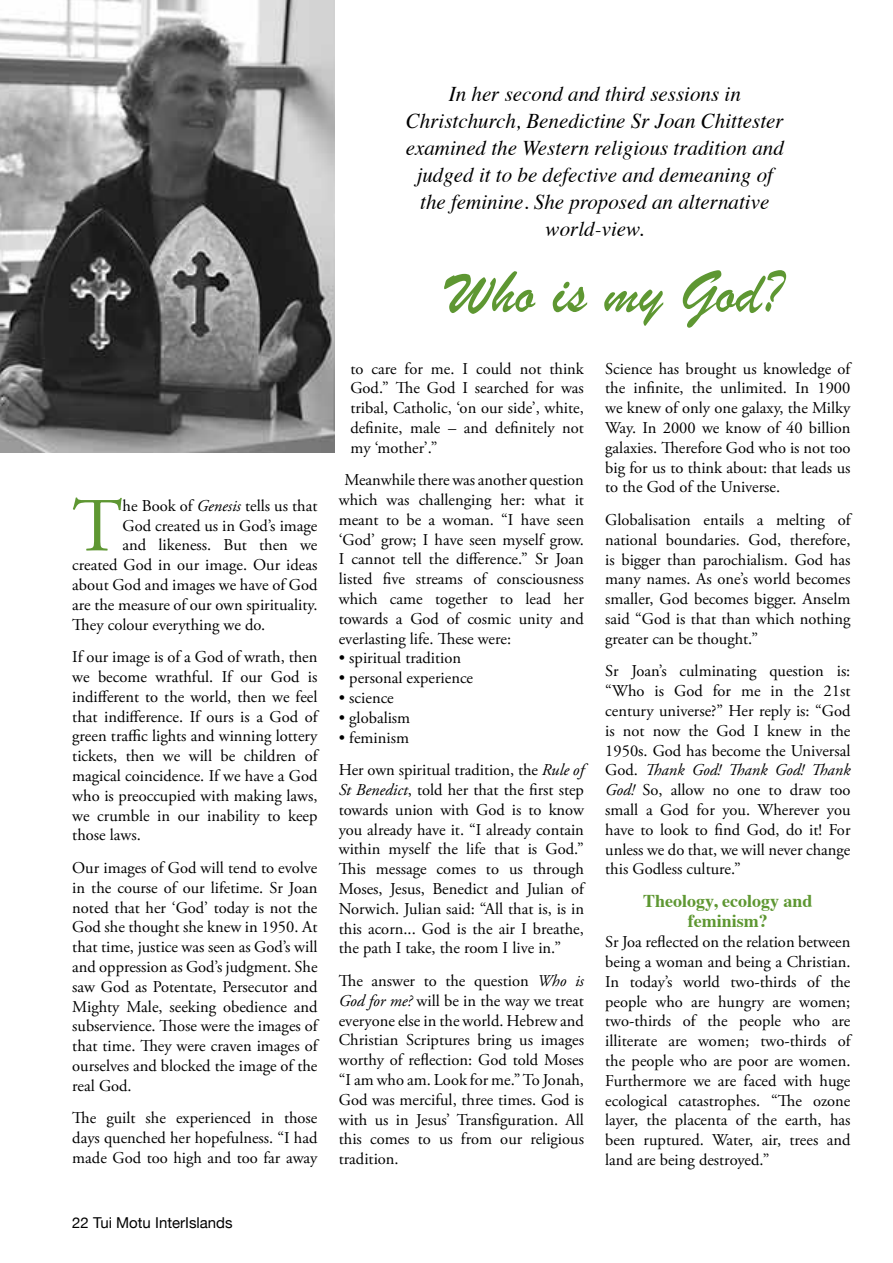
<style>
.page{position:relative;width:893px;height:1263px;background:#fff}
.page>*{position:absolute;margin:0;border:0;box-sizing:border-box;transform-origin:0 0}
.t1{font:76.2px "Adobe Garamond Pro";color:#5e9732}
.t2{font:63px "Brush Script";color:#5e9732}
.t3{font:italic 21px/27px "Times";color:#000;text-align:center}
.t4{font:700 18px/20.1px "Times";color:#5e9732;text-align:center}
.t5{font:16.5px/19.8px "Adobe Garamond Pro";color:#000;text-align:justify}
.t6{font:15px "Helvetica Neue";color:#000}
.s1{font-style:italic}
</style>
<div class="page">
<img style="left:0;top:0;width:335px;height:452px">
<h1 class="t1" style="left:72px;top:480px;width:52px">T</h1>
<p class="t5" style="left:123px;top:496px;width:196px">he Book of <span class="s1">Genesis</span> tells us that</p>
<p class="t5" style="left:123px;top:516px;width:196px">God created us in God’s image</p>
<p class="t5" style="left:123px;top:536px;width:196px">and likeness. But then we</p>
<p class="t5" style="left:72px;top:556px;width:247px">created God in our image. Our ideas</p>
<p class="t5" style="left:72px;top:575px;width:247px">about God and images we have of God</p>
<p class="t5" style="left:72px;top:595px;width:247px">are the measure of our own spirituality.</p>
<p class="t5" style="left:72px;top:615px;width:195px">They colour everything we do.</p>
<p class="t5" style="left:72px;top:647px;width:247px">If our image is of a God of wrath, then we become wrathful. If our God is indifferent to the world, then we feel that indifference. If ours is a God of green traffic lights and winning lottery tickets, then we will be children of magical coincidence. If we have a God who is preoccupied with making laws, we crumble in our inability to keep those laws.</p>
<p class="t5" style="left:72px;top:858px;width:247px">Our images of God will tend to evolve in the course of our lifetime. Sr Joan noted that her ‘God’ today is not the God she thought she knew in 1950. At that time, justice was seen as God’s will and oppression as God’s judgment. She saw God as Potentate, Persecutor and Mighty Male, seeking obedience and subservience. Those were the images of that time. They were craven images of ourselves and blocked the image of the real God.</p>
<p class="t5" style="left:72px;top:1109px;width:247px">The guilt she experienced in those days quenched her hopefulness. “I had made God too high and too far away</p>
<p class="t6" style="left:72px;top:1213px;width:162px">22 Tui Motu InterIslands</p>
<p class="t3" style="left:406px;top:79px;width:380px">In her second and third sessions in Christchurch, Benedictine Sr Joan Chittester examined the Western religious tradition and judged it to be defective and demeaning of the feminine. She proposed an alternative world-view.</p>
<h2 class="t2" style="left:446px;top:254px;width:337px">Who is my God?</h2>
<p class="t5" style="left:350px;top:359px;width:235px">to care for me. I could not think God.” The God I searched for was tribal, Catholic, ‘on our side’, white, definite, male – and definitely not my ‘mother’.”</p>
<p class="t5" style="left:339px;top:471px;width:247px;text-indent:6px">Meanwhile there was another question which was challenging her: what it meant to be a woman. “I have seen ‘God’ grow; I have seen myself grow.<br>I cannot tell the difference.” Sr Joan listed five streams of consciousness which came together to lead her towards a God of cosmic unity and everlasting life. These were:</p>
<p class="t5" style="left:339px;top:649px;width:124px">• spiritual tradition</p>
<p class="t5" style="left:339px;top:669px;width:136px">• personal experience</p>
<p class="t5" style="left:339px;top:688px;width:57px">• science</p>
<p class="t5" style="left:339px;top:708px;width:73px">• globalism</p>
<p class="t5" style="left:339px;top:722px;width:247px;line-height:32.5px">• feminism<br>Her own spiritual tradition, the <span class="s1">Rule of</span></p>
<p class="t5" style="left:339px;top:780px;width:247px"><span class="s1">St Benedict</span>, told her that the first step towards union with God is to know you already have it. “I already contain within myself the life that is God.” This message comes to us through Moses, Jesus, Benedict and Julian of Norwich. Julian said: “All that is, is in this acorn... God is the air I breathe, the path I take, the room I live in.”</p>
<p class="t5" style="left:339px;top:971px;width:247px">The answer to the question <span class="s1">Who is God for me?</span> will be in the way we treat everyone else in the world. Hebrew and Christian Scriptures bring us images worthy of reflection: God told Moses “I am who am. Look for me.” To Jonah, God was merciful, three times. God is with us in Jesus’ Transfiguration. All this comes to us from our religious tradition.</p>
<p class="t5" style="left:605px;top:359px;width:247px">Science has brought us knowledge of the infinite, the unlimited. In 1900 we knew of only one galaxy, the Milky Way. In 2000 we know of 40 billion galaxies. Therefore God who is not too big for us to think about: that leads us to the God of the Universe.</p>
<p class="t5" style="left:605px;top:510px;width:247px">Globalisation entails a melting of national boundaries. God, therefore, is bigger than parochialism. God has many names. As one’s world becomes smaller, God becomes bigger. Anselm said “God is that than which nothing greater can be thought.”</p>
<p class="t5" style="left:605px;top:662px;width:247px">Sr Joan’s culminating question is: “Who is God for me in the 21st century universe?” Her reply is: “God is not now the God I knew in the 1950s. God has become the Universal God. <span class="s1">Thank God! Thank God! Thank God!</span> So, allow no one to draw too small a God for you. Wherever you have to look to find God, do it! For unless we do that, we will never change this Godless culture.”</p>
<p class="t4" style="left:643px;top:889px;width:171px">Theology, ecology and feminism?</p>
<p class="t5" style="left:605px;top:932px;width:247px">Sr Joa reflected on the relation between being a woman and being a Christian.<br>In today’s world two-thirds of the people who are hungry are women; two-thirds of the people who are illiterate are women; two-thirds of the people who are poor are women.<br>Furthermore we are faced with huge ecological catastrophes. “The ozone layer, the placenta of the earth, has been ruptured. Water, air, trees and land are being destroyed.”</p>
</div>
